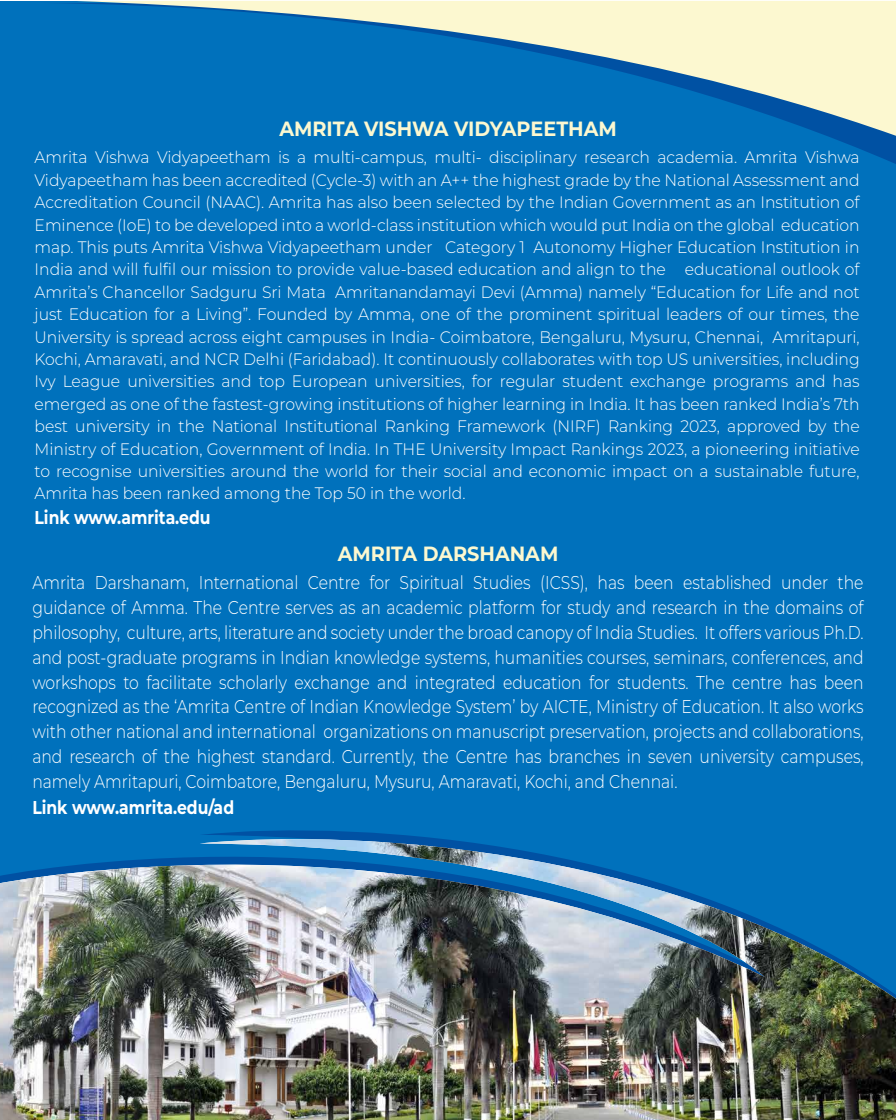
<style>
.page{position:relative;width:896px;height:1120px;background:#fff}
.page>*{position:absolute;margin:0;border:0;box-sizing:border-box;transform-origin:0 0}
.t1{font:700 20.56px "Montserrat";color:#fcf8d0;scale:.93 1}
.t2{font:300 18.55px/24.8px "Montserrat";color:#fff;text-align:justify;scale:.84 1}
.t3{font:700 18.55px "Montserrat";color:#fff;scale:.84 1}
.t4{font:300 16.62px/22.4px "Montserrat";color:#fff;text-align:justify;scale:.94 1}
</style>
<div class="page">
<div style="left:0;top:1px;width:896px;height:1118px;background:#0071bc"></div>
<svg style="left:66px;top:3px;width:830px;height:161px"></svg>
<svg style="left:73px;top:1px;width:823px;height:135px"></svg>
<img style="left:0;top:999px;width:896px;height:121px">
<img style="left:0;top:830px;width:896px;height:169px">
<p class="t1" style="left:279px;top:114px;width:364px">AMRITA VISHWA VIDYAPEETHAM</p>
<p class="t4" style="left:35px;top:146px;width:879px">Amrita Vishwa Vidyapeetham is a multi-campus, multi- disciplinary research academia. Amrita Vishwa Vidyapeetham has been accredited (Cycle-3) with an A++ the highest grade by the National Assessment and Accreditation Council (NAAC). Amrita has also been selected by the Indian Government as an Institution of Eminence (IoE) to be developed into a world-class institution which would put India on the global education map. This puts Amrita Vishwa Vidyapeetham under Category 1 Autonomy Higher Education Institution in India and will fulfil our mission to provide value-based education and align to the educational outlook of Amrita’s Chancellor Sadguru Sri Mata Amritanandamayi Devi (Amma) namely “Education for Life and not just Education for a Living”. Founded by Amma, one of the prominent spiritual leaders of our times, the University is spread across eight campuses in India- Coimbatore, Bengaluru, Mysuru, Chennai, Amritapuri, Kochi, Amaravati, and NCR Delhi (Faridabad). It continuously collaborates with top US universities, including Ivy League universities and top European universities, for regular student exchange programs and has emerged as one of the fastest-growing institutions of higher learning in India. It has been ranked India’s 7th best university in the National Institutional Ranking Framework (NIRF) Ranking 2023, approved by the Ministry of Education, Government of India. In THE University Impact Rankings 2023, a pioneering initiative to recognise universities around the world for their social and economic impact on a sustainable future, Amrita has been ranked among the Top 50 in the world.</p>
<p class="t3" style="left:35px;top:504px;width:211px">Link www.amrita.edu</p>
<p class="t1" style="left:338px;top:539px;width:239px">AMRITA DARSHANAM</p>
<p class="t2" style="left:32px;top:570px;width:991px">Amrita Darshanam, International Centre for Spiritual Studies (ICSS), has been established under the guidance of Amma. The Centre serves as an academic platform for study and research in the domains of philosophy, culture, arts, literature and society under the broad canopy of India Studies. It offers various Ph.D. and post-graduate programs in Indian knowledge systems, humanities courses, seminars, conferences, and workshops to facilitate scholarly exchange and integrated education for students. The centre has been recognized as the ‘Amrita Centre of Indian Knowledge System’ by AICTE, Ministry of Education. It also works with other national and international organizations on manuscript preservation, projects and collaborations, and research of the highest standard. Currently, the Centre has branches in seven university campuses, namely Amritapuri, Coimbatore, Bengaluru, Mysuru, Amaravati, Kochi, and Chennai.</p>
<p class="t3" style="left:32px;top:794px;width:242px">Link www.amrita.edu/ad</p>
</div>
